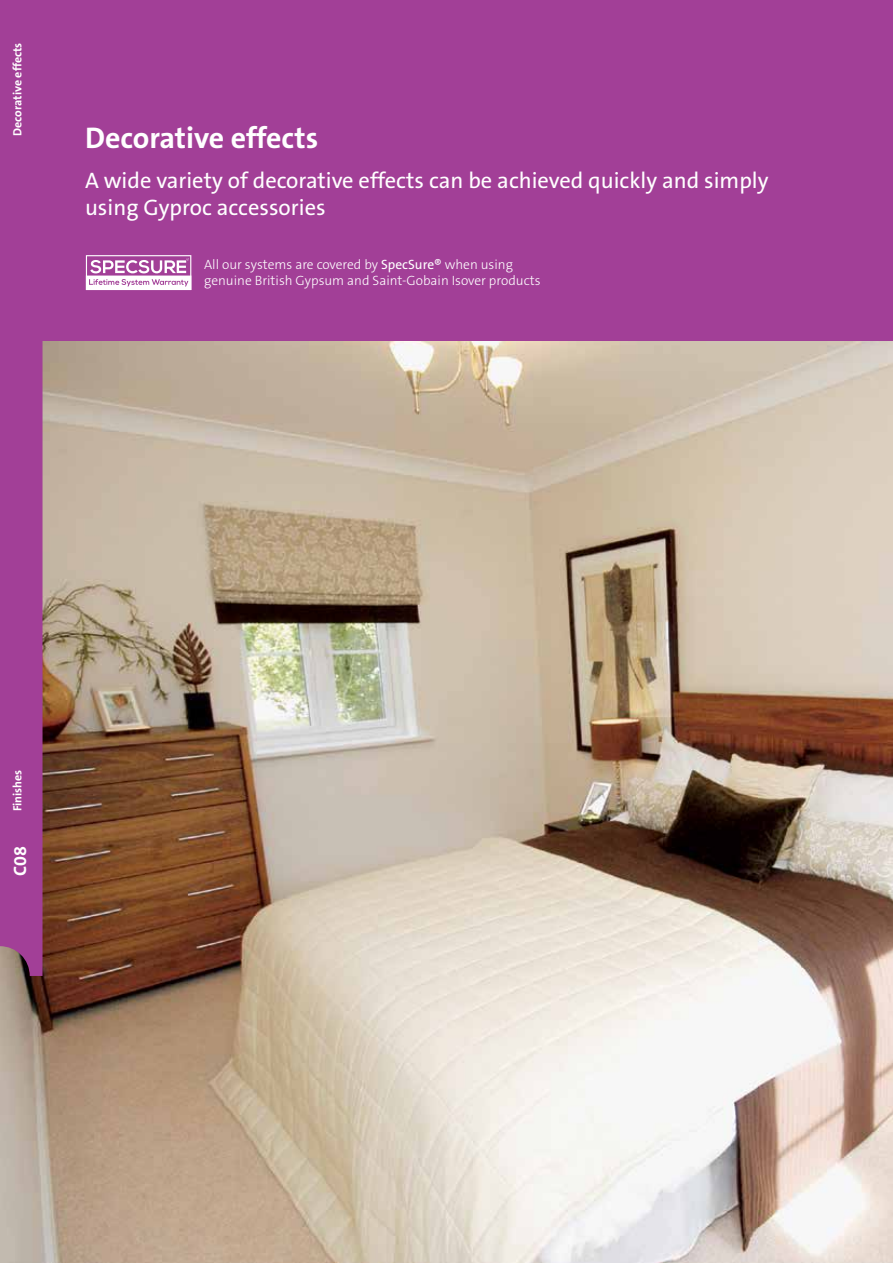
<style>
.page{position:relative;width:893px;height:1263px;background:#fff}
.page>*{position:absolute;margin:0;border:0;box-sizing:border-box;transform-origin:0 0}
.t1{font:700 30px "The Sans B7";color:#fff}
.t2{font:22.5px/27px "The Sans B5 Plain";color:#fff}
.t3{font:700 18px "The Sans B7";color:#fff}
.t4{font:300 13.5px/16.2px "The Sans B3";color:#fff}
.t5{font:700 12px "The Sans B7";color:#fff}
.s1{font-family:"The Sans B5 Plain";font-weight:400}
</style>
<div class="page">
<img style="left:0;top:340px;width:893px;height:923px">
<div style="left:0;top:340px;width:43px;height:636px;background:#a23f97"></div>
<div style="left:0;top:0;width:893px;height:340px;background:#a23f97"></div>
<svg style="left:86px;top:255px;width:105px;height:35px"></svg>
<p class="t5" style="left:11px;top:136px;width:95px;rotate:-90deg">Decorative effects</p>
<h1 class="t1" style="left:85px;top:122px;width:235px">Decorative effects</h1>
<h2 class="t2" style="left:85px;top:167px;width:685px">A wide variety of decorative effects can be achieved quickly and simply using Gyproc accessories</h2>
<p class="t4" style="left:204px;top:257px;width:338px">All our systems are covered by <span class="s1">SpecSure®</span> when using genuine British Gypsum and Saint-Gobain Isover products</p>
<p class="t5" style="left:11px;top:811px;width:43px;rotate:-90deg">Finishes</p>
<h3 class="t3" style="left:10px;top:876px;width:31px;rotate:-90deg">C08</h3>
</div>
